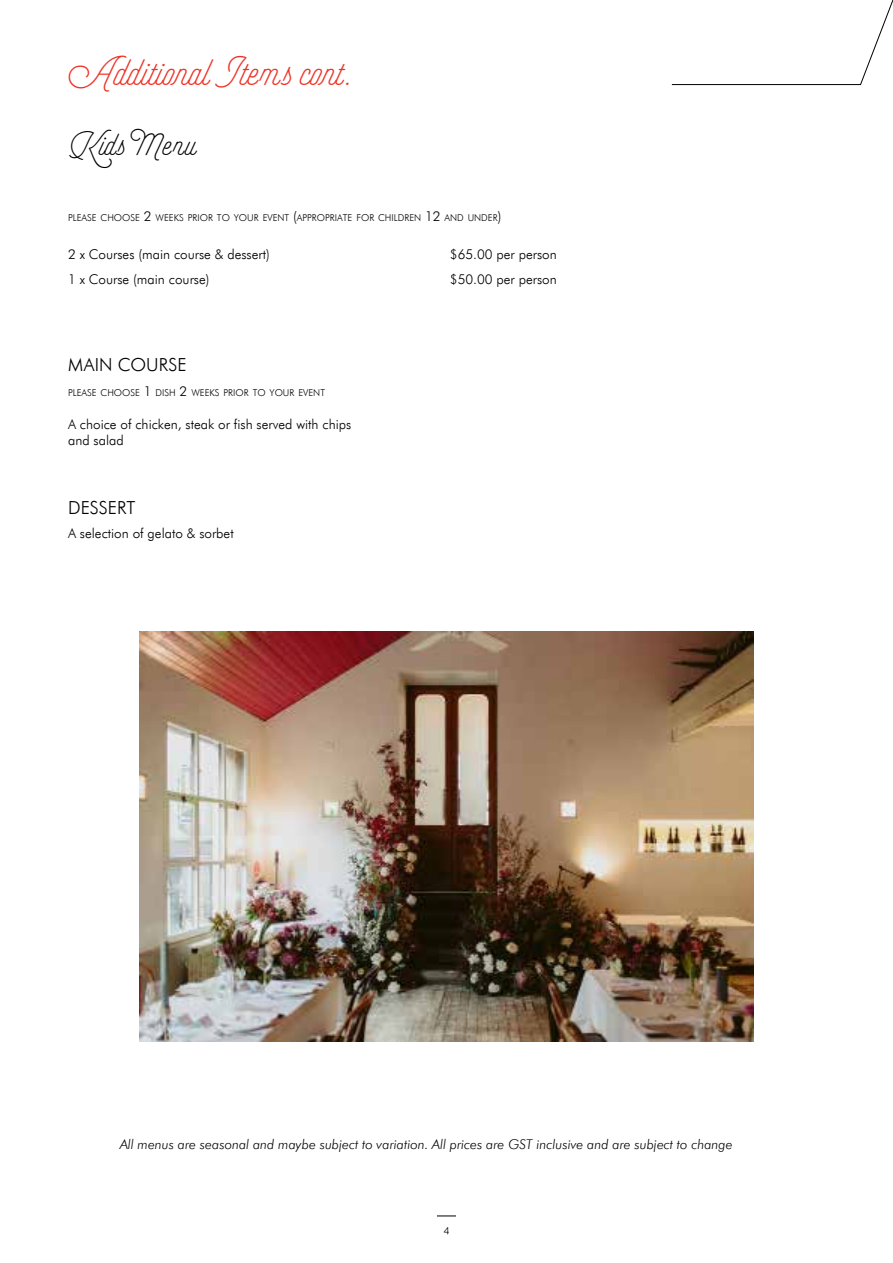
<style>
.page{position:relative;width:893px;height:1263px;background:#fff}
.page>*{position:absolute;margin:0;border:0;box-sizing:border-box;transform-origin:0 0}
.t1{font:43.5px "Selfie";letter-spacing:.01em;color:#ee3124}
.t2{font:36px "Selfie";letter-spacing:.03em;color:#000}
.t3{font:300 18px "Futura BT";letter-spacing:.005em;color:#000}
.t4{font:300 13.5px/16.2px "Futura BT";color:#000}
.t5{font:italic 300 13.5px "Futura BT";color:#000}
.t6{font:10.35px "Raleway";color:#000}
.t7{font:300 9.45px "Futura BT";color:#000}
.s1{font-size:13.5px}
</style>
<div class="page">
<svg style="left:437px;top:1216px;width:19px;height:1px"></svg>
<svg style="left:671px;top:0;width:222px;height:85px"></svg>
<img style="left:139px;top:631px;width:615px;height:410px">
<h1 class="t1" style="left:68px;top:47px;width:286px">Additional Items cont.</h1>
<h2 class="t2" style="left:69px;top:123px;width:129px">Kids Menu</h2>
<p class="t7" style="left:68px;top:211px;width:435px">PLEASE CHOOSE <span class="s1">2</span> WEEKS PRIOR TO YOUR EVENT <span class="s1">(</span>APPROPRIATE FOR CHILDREN <span class="s1">12</span> AND UNDER<span class="s1">)</span></p>
<p class="t4" style="left:68px;top:246px;width:203px">2 x Courses (main course &amp; dessert)</p>
<p class="t4" style="left:450px;top:246px;width:108px">$65.00 per person</p>
<p class="t4" style="left:68px;top:271px;width:143px">1 x Course (main course)</p>
<p class="t4" style="left:450px;top:271px;width:108px">$50.00 per person</p>
<h3 class="t3" style="left:68px;top:354px;width:120px">MAIN COURSE</h3>
<p class="t7" style="left:68px;top:387px;width:258px">PLEASE CHOOSE <span class="s1">1</span> DISH <span class="s1">2</span> WEEKS PRIOR TO YOUR EVENT</p>
<p class="t4" style="left:68px;top:416px;width:285px">A choice of chicken, steak or fish served with chips and salad</p>
<h3 class="t3" style="left:68px;top:496px;width:69px">DESSERT</h3>
<p class="t4" style="left:68px;top:525px;width:167px">A selection of gelato &amp; sorbet</p>
<p class="t5" style="left:120px;top:1136px;width:614px">All menus are seasonal and maybe subject to variation. All prices are GST inclusive and are subject to change</p>
<p class="t6" style="left:444px;top:1223px;width:7px">4</p>
</div>
